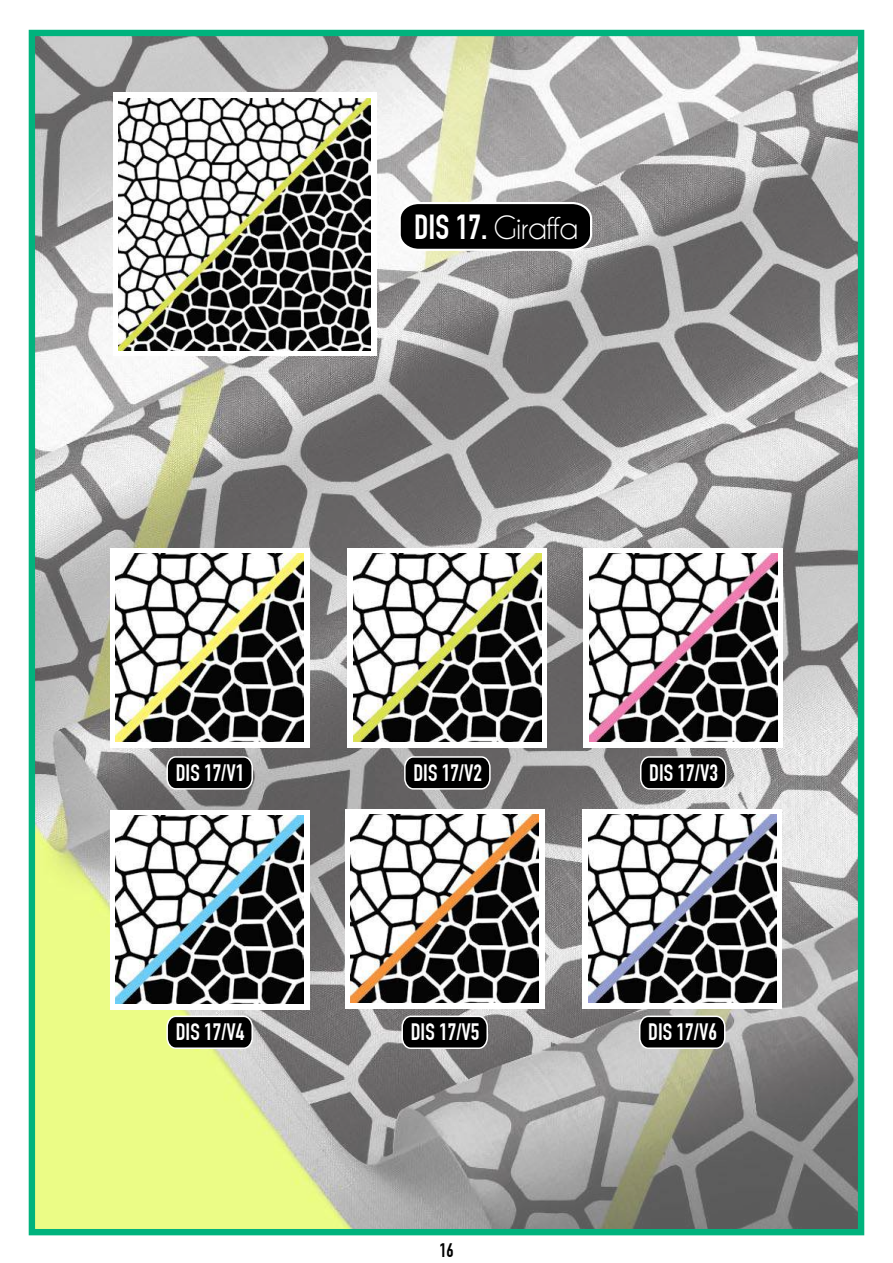
<style>
.page{position:relative;width:893px;height:1263px;background:#fff}
.page>*{position:absolute;margin:0;border:0;box-sizing:border-box;transform-origin:0 0}
.t1{font:34.05px "Champagne&Limousines";color:#fff}
.t2{font:700 23.25px "DIN Condensed";color:#fff}
.t3{font:700 19.2px "DIN Condensed";color:#000}
.s1{font-family:"DIN Condensed";font-weight:700}
</style>
<div class="page">
<img style="left:36px;top:37px;width:821px;height:1191px">
<div style="left:29px;top:30px;width:835px;height:1205px;border:6px solid #00b37d"></div>
<div style="left:110px;top:548px;width:200px;height:200px;background:#fff"></div>
<img style="left:116px;top:554px;width:188px;height:188px">
<div style="left:347px;top:548px;width:200px;height:200px;background:#fff"></div>
<img style="left:353px;top:554px;width:188px;height:188px">
<div style="left:583px;top:548px;width:200px;height:200px;background:#fff"></div>
<img style="left:589px;top:554px;width:188px;height:188px">
<div style="left:110px;top:810px;width:200px;height:199px;background:#fff"></div>
<img style="left:116px;top:815px;width:188px;height:189px">
<div style="left:345px;top:809px;width:200px;height:199px;background:#fff"></div>
<img style="left:350px;top:814px;width:189px;height:189px">
<div style="left:582px;top:809px;width:200px;height:199px;background:#fff"></div>
<img style="left:588px;top:814px;width:188px;height:189px">
<svg style="left:398px;top:201px;width:195px;height:51px;background:#282827"></svg>
<div style="left:113px;top:92px;width:263px;height:264px;background:#fff"></div>
<img style="left:119px;top:99px;width:251px;height:251px">
<svg style="left:166px;top:755px;width:88px;height:35px;background:#272727"></svg>
<svg style="left:403px;top:755px;width:88px;height:35px;background:#252525"></svg>
<svg style="left:639px;top:755px;width:88px;height:35px;background:#272727"></svg>
<svg style="left:166px;top:1015px;width:88px;height:35px;background:#2e2f2a"></svg>
<svg style="left:401px;top:1015px;width:88px;height:35px;background:#272626"></svg>
<svg style="left:638px;top:1015px;width:88px;height:35px;background:#2b2b2a"></svg>
<h1 class="t1" style="left:414px;top:211px;width:166px"><span class="s1">DIS 17.</span> Giraffa</h1>
<p class="t2" style="left:176px;top:759px;width:70px">DIS 17/V1</p>
<p class="t2" style="left:413px;top:759px;width:70px">DIS 17/V2</p>
<p class="t2" style="left:649px;top:759px;width:70px">DIS 17/V3</p>
<p class="t2" style="left:176px;top:1018px;width:70px">DIS 17/V4</p>
<p class="t2" style="left:411px;top:1018px;width:70px">DIS 17/V5</p>
<p class="t2" style="left:648px;top:1018px;width:70px">DIS 17/V6</p>
<p class="t3" style="left:439px;top:1239px;width:16px">16</p>
</div>
